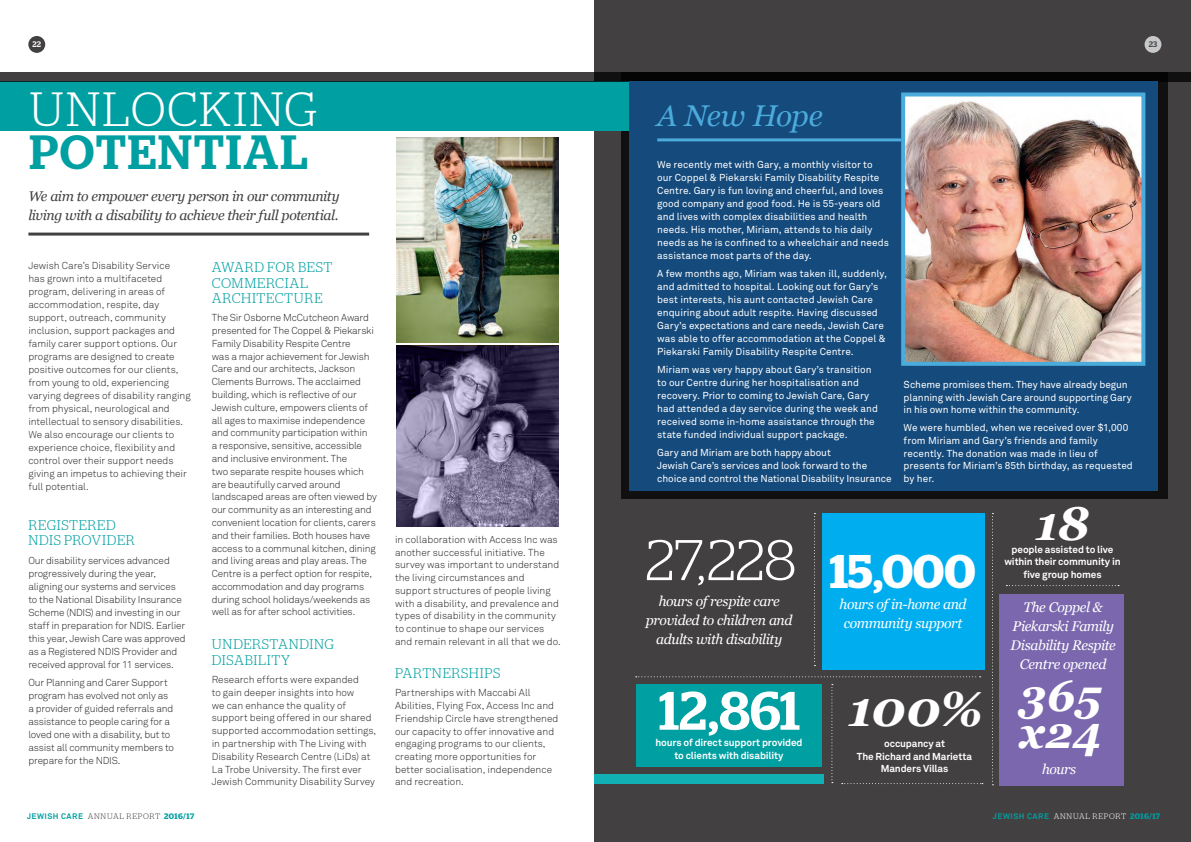
<style>
.page{position:relative;width:1191px;height:842px;background:#fff}
.page>*{position:absolute;margin:0;border:0;box-sizing:border-box;transform-origin:0 0}
.t1{font:300 57.2px "Stag";color:#fff}
.t2{font:500 54px "Stag";color:#fff}
.t3{font:italic 700 49.3px "Georgia";color:#fff}
.t4{font:300 48px "Stag";letter-spacing:.035em;color:#fff}
.t5{font:500 48px "Stag";letter-spacing:.035em;color:#009fa1}
.t6{font:italic 700 47.4px "Georgia";color:#fff}
.t7{font:600 47.1px "Stag";color:#fff}
.t8{font:italic 700 44px/37px "Georgia";color:#fff}
.t9{font:italic 30px "Georgia";letter-spacing:-.02em;color:#4babdb}
.t10{font:italic 14px/19px "Georgia";letter-spacing:-.03em;color:#fff;text-align:center}
.t11{font:300 14px/15.3px "Stag";letter-spacing:.045em;color:#009fa1}
.t12{font:italic 14px/19px "Georgia";letter-spacing:-.03em;color:#424041}
.t13{font:300 10px/13px "Akkurat";letter-spacing:-.01em;color:#231f20}
.t14{font:10px/12.9px "Akkurat";color:#fff}
.t15{font:700 10px/12.5px "Akkurat";letter-spacing:-.01em;color:#fff;text-align:center}
.t16{font:300 8px "Stag";letter-spacing:.095em;color:#fff}
.t17{font:300 8px "Stag";letter-spacing:.095em;color:#424041}
.t18{font:500 8px "Stag";color:#424041}
.t19{font:500 8px "Stag";color:#fff}
.s1{font-family:"Akkurat";font-weight:700;color:#009fa1}
.s2{font-weight:600;color:#009fa1}
</style>
<div class="page">
<div style="left:595px;top:0;width:596px;height:842px;background:#424041"></div>
<div style="left:1144px;top:36px;width:17px;height:17px;background:#c7c8ca;border-radius:50%"></div>
<div style="left:28px;top:36px;width:17px;height:17px;background:#424041;border-radius:50%"></div>
<div style="left:621px;top:72px;width:546px;height:427px;background:#111010"></div>
<div style="left:999px;top:594px;width:125px;height:191px;background:#7a67ae"></div>
<svg style="left:814px;top:513px;width:1px;height:153px"></svg>
<svg style="left:831px;top:684px;width:2px;height:99px"></svg>
<svg style="left:992px;top:513px;width:1px;height:272px"></svg>
<svg style="left:1006px;top:585px;width:113px;height:1px"></svg>
<svg style="left:636px;top:676px;width:344px;height:1px"></svg>
<svg style="left:841px;top:783px;width:142px;height:1px"></svg>
<div style="left:822px;top:513px;width:162px;height:157px;background:#00aeef"></div>
<div style="left:594px;top:774px;width:229px;height:9px;background:#11b0b4"></div>
<div style="left:636px;top:684px;width:186px;height:83px;background:#009fa1"></div>
<hr style="left:28px;top:233px;width:341px;height:3px;background:#424041">
<div style="left:0;top:81px;width:819px;height:50px;background:#009fa1"></div>
<svg style="left:0;top:72px;width:1191px;height:9px"></svg>
<div style="left:629px;top:81px;width:528px;height:409px;background:#144a7c"></div>
<hr style="left:657px;top:138px;width:244px;height:3px;background:#4babdb">
<img style="left:396px;top:138px;width:162px;height:204px">
<img style="left:396px;top:346px;width:162px;height:181px">
<img style="left:906px;top:97px;width:234px;height:264px">
<div style="left:901px;top:92px;width:244px;height:274px;border:4px solid #4babdb"></div>
<p class="t19" style="left:32px;top:40px;width:10px">22</p>
<h3 class="t4" style="left:30px;top:82px;width:289px">UNLOCKING</h3>
<h3 class="t5" style="left:30px;top:124px;width:279px">POTENTIAL</h3>
<h3 class="t12" style="left:28px;top:186px;width:313px">We aim to empower every person in our community living with a disability to achieve their full potential.</h3>
<p class="t13" style="left:28px;top:259px;width:164px">Jewish Care’s Disability Service<br>has grown into a multifaceted program, delivering in areas of accommodation, respite, day support, outreach, community inclusion, support packages and family carer support options. Our programs are designed to create positive outcomes for our clients, from young to old, experiencing varying degrees of disability ranging from physical, neurological and intellectual to sensory disabilities.<br>We also encourage our clients to experience choice, flexibility and control over their support needs giving an impetus to achieving their full potential.</p>
<h3 class="t11" style="left:28px;top:517px;width:108px">REGISTERED<br>NDIS PROVIDER</h3>
<p class="t13" style="left:28px;top:553px;width:159px">Our disability services advanced progressively during the year, aligning our systems and services to the National Disability Insurance Scheme (NDIS) and investing in our staff in preparation for NDIS. Earlier this year, Jewish Care was approved as a Registered NDIS Provider and received approval for 11 services.</p>
<p class="t13" style="left:28px;top:676px;width:147px">Our Planning and Carer Support program has evolved not only as a provider of guided referrals and assistance to people caring for a loved one with a disability, but to assist all community members to prepare for the NDIS.</p>
<p class="t17" style="left:27px;top:812px;width:169px"><span class="s1">JEWISH CARE</span> ANNUAL REPORT <span class="s2">2016/17</span></p>
<h3 class="t11" style="left:212px;top:259px;width:122px">AWARD FOR BEST<br>COMMERCIAL<br>ARCHITECTURE</h3>
<p class="t13" style="left:212px;top:311px;width:167px">The Sir Osborne McCutcheon Award presented for The Coppel &amp; Piekarski Family Disability Respite Centre<br>was a major achievement for Jewish Care and our architects, Jackson Clements Burrows. The acclaimed building, which is reflective of our Jewish culture, empowers clients of all ages to maximise independence and community participation within<br>a responsive, sensitive, accessible and inclusive environment. The<br>two separate respite houses which are beautifully carved around landscaped areas are often viewed by our community as an interesting and convenient location for clients, carers and their families. Both houses have access to a communal kitchen, dining and living areas and play areas. The Centre is a perfect option for respite, accommodation and day programs during school holidays/weekends as well as for after school activities.</p>
<h3 class="t11" style="left:212px;top:636px;width:124px">UNDERSTANDING<br>DISABILITY</h3>
<p class="t13" style="left:212px;top:673px;width:166px">Research efforts were expanded<br>to gain deeper insights into how<br>we can enhance the quality of support being offered in our shared supported accommodation settings, in partnership with The Living with Disability Research Centre (LiDs) at La Trobe University. The first ever Jewish Community Disability Survey</p>
<p class="t13" style="left:395px;top:533px;width:167px;line-height:12.7px">in collaboration with Access Inc was another successful initiative. The survey was important to understand the living circumstances and support structures of people living with a disability, and prevalence and types of disability in the community to continue to shape our services and remain relevant in all that we do.</p>
<h3 class="t11" style="left:395px;top:665px;width:107px">PARTNERSHIPS</h3>
<p class="t13" style="left:395px;top:686px;width:165px;line-height:12.7px">Partnerships with Maccabi All Abilities, Flying Fox, Access Inc and Friendship Circle have strengthened our capacity to offer innovative and engaging programs to our clients, creating more opportunities for better socialisation, independence and recreation.</p>
<p class="t18" style="left:1148px;top:40px;width:10px">23</p>
<h3 class="t9" style="left:657px;top:98px;width:167px">A New Hope</h3>
<p class="t14" style="left:657px;top:158px;width:233px">We recently met with Gary, a monthly visitor to our Coppel &amp; Piekarski Family Disability Respite Centre. Gary is fun loving and cheerful, and loves good company and good food. He is 55-years old and lives with complex disabilities and health needs. His mother, Miriam, attends to his daily needs as he is confined to a wheelchair and needs assistance most parts of the day.</p>
<p class="t14" style="left:657px;top:267px;width:231px">A few months ago, Miriam was taken ill, suddenly, and admitted to hospital. Looking out for Gary’s best interests, his aunt contacted Jewish Care enquiring about adult respite. Having discussed Gary’s expectations and care needs, Jewish Care was able to offer accommodation at the Coppel &amp; Piekarski Family Disability Respite Centre.</p>
<p class="t14" style="left:657px;top:363px;width:222px">Miriam was very happy about Gary’s transition to our Centre during her hospitalisation and recovery. Prior to coming to Jewish Care, Gary had attended a day service during the week and received some in-home assistance through the state funded individual support package.</p>
<p class="t14" style="left:657px;top:446px;width:236px">Gary and Miriam are both happy about<br>Jewish Care’s services and look forward to the choice and control the National Disability Insurance</p>
<p class="t14" style="left:903px;top:378px;width:229px;line-height:12.6px">Scheme promises them. They have already begun planning with Jewish Care around supporting Gary in his own home within the community.</p>
<p class="t14" style="left:903px;top:421px;width:231px;line-height:12.6px">We were humbled, when we received over $1,000 from Miriam and Gary’s friends and family recently. The donation was made in lieu of presents for Miriam’s 85th birthday, as requested by her.</p>
<h1 class="t1" style="left:645px;top:528px;width:153px">27,228</h1>
<h3 class="t10" style="left:646px;top:592px;width:148px">hours of respite care provided to children and adults with disability</h3>
<h2 class="t2" style="left:659px;top:679px;width:143px">12,861</h2>
<p class="t15" style="left:655px;top:736px;width:149px">hours of direct support provided to clients with disability</p>
<h3 class="t7" style="left:829px;top:544px;width:147px">15,000</h3>
<h3 class="t10" style="left:839px;top:595px;width:129px">hours of in-home and community support</h3>
<h3 class="t3" style="left:848px;top:681px;width:136px">100%</h3>
<p class="t15" style="left:857px;top:737px;width:117px">occupancy at<br>The Richard and Marietta<br>Manders Villas</p>
<h3 class="t6" style="left:1035px;top:496px;width:55px">18</h3>
<p class="t15" style="left:1004px;top:555px;width:118px">within their community in five group homes</p>
<p class="t15" style="left:1011px;top:543px;width:103px">people assisted to live</p>
<h3 class="t10" style="left:1010px;top:598px;width:107px">The Coppel &amp;<br>Piekarski Family<br>Disability Respite<br>Centre opened</h3>
<h3 class="t8" style="left:1019px;top:677px;width:84px">365 x24</h3>
<h3 class="t10" style="left:1042px;top:760px;width:36px">hours</h3>
<p class="t16" style="left:993px;top:812px;width:169px"><span class="s1">JEWISH CARE</span> ANNUAL REPORT <span class="s2">2016/17</span></p>
</div>
